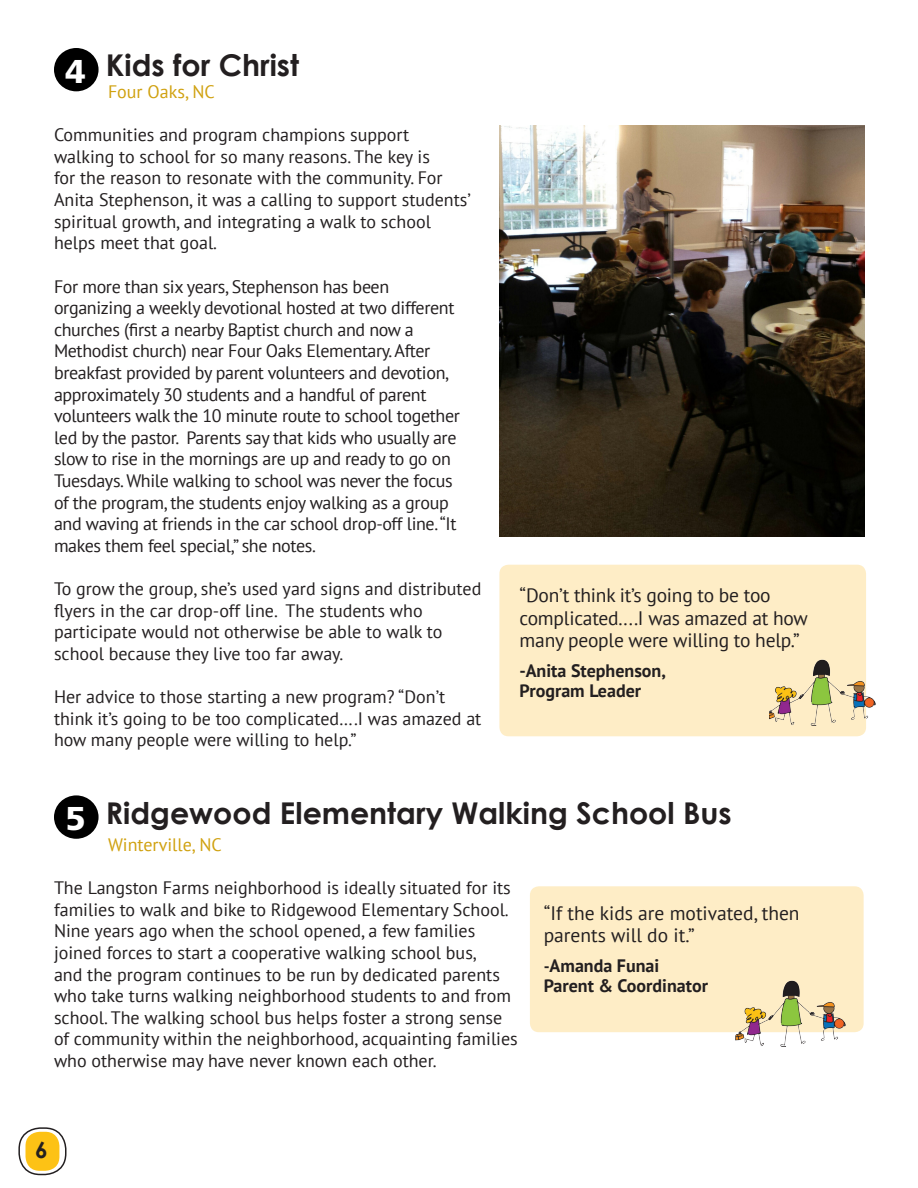
<style>
.page{position:relative;width:918px;height:1188px;background:#fff}
.page>*{position:absolute;margin:0;border:0;box-sizing:border-box;transform-origin:0 0}
.t1{font:900 33px "Frutiger";color:#fff}
.t2{font:700 30px "Century Gothic";color:#231f20}
.t3{font:700 22.5px "Century Gothic";color:#231f20}
.t4{font:19.5px/22.5px "PT Sans";letter-spacing:-.01em;color:#231f20}
.t5{font:18px/21.6px "PT Sans";color:#231f20}
.t6{font:18px/21.6px "PT Sans";letter-spacing:-.02em;color:#231f20}
.t7{font:700 18px/19.5px "PT Sans";color:#231f20}
.t8{font:18px "PT Sans";color:#d0a10f}
.s1{font-size:16.5px}
</style>
<div class="page">
<div style="left:23px;top:1130px;width:39px;height:43px;background:#fdc215;border-radius:17px"></div>
<div style="left:21px;top:1127px;width:43px;height:48px;border:4px solid #fff;border-radius:17px"></div>
<div style="left:18px;top:1127px;width:49px;height:48px;border:2px solid #231f20;border-radius:21px"></div>
<div style="left:530px;top:886px;width:334px;height:146px;background:#feedc6;border-radius:9px"></div>
<div style="left:54px;top:48px;width:45px;height:43px;background:#000;border-radius:50%"></div>
<div style="left:54px;top:795px;width:45px;height:44px;background:#000;border-radius:50%"></div>
<img style="left:732px;top:980px;width:120px;height:66px">
<img style="left:499px;top:126px;width:365px;height:410px">
<div style="left:499px;top:565px;width:367px;height:171px;background:#feedc6;border-radius:9px"></div>
<img style="left:770px;top:659px;width:106px;height:66px">
<p class="t2" style="left:106px;top:43px;width:195px">Kids for Christ</p>
<p class="t8" style="left:108px;top:80px;width:108px">Four Oaks, NC</p>
<p class="t5" style="left:54px;top:124px;width:419px">Communities and program champions support walking to school for so many reasons. The key is<br>for the reason to resonate with the community. For Anita Stephenson, it was a calling to support students’ spiritual growth, and integrating a walk to school helps meet that goal.</p>
<p class="t6" style="left:54px;top:275px;width:407px">For more than six years, Stephenson has been organizing a weekly devotional hosted at two different churches (first a nearby Baptist church and now a Methodist church) near Four Oaks Elementary. After breakfast provided by parent volunteers and devotion, approximately 30 students and a handful of parent volunteers walk the 10 minute route to school together led by the pastor. Parents say that kids who usually are slow to rise in the mornings are up and ready to go on Tuesdays. While walking to school was never the focus of the program, the students enjoy walking as a group and waving at friends in the car school drop-off line. “It makes them feel special,” she notes.</p>
<p class="t5" style="left:54px;top:577px;width:429px">To grow the group, she’s used yard signs and distributed flyers in the car drop-off line. The students who participate would not otherwise be able to walk to</p>
<p class="t5" style="left:54px;top:642px;width:291px">school because they live too far away.</p>
<p class="t5" style="left:54px;top:685px;width:429px">Her advice to those starting a new program? “Don’t think it’s going to be too complicated….I was amazed at how many people were willing to help.”</p>
<p class="t1" style="left:66px;top:51px;width:22px">4</p>
<p class="t4" style="left:520px;top:584px;width:290px">“Don’t think it’s going to be too complicated....I was amazed at how many people were willing to help.”</p>
<p class="t7" style="left:520px;top:661px;width:148px">-Anita Stephenson,<br>Program Leader</p>
<p class="t2" style="left:106px;top:790px;width:627px">Ridgewood Elementary Walking School Bus</p>
<p class="t8" style="left:108px;top:833px;width:115px">Winterville, NC</p>
<p class="t5" style="left:54px;top:877px;width:465px">The Langston Farms neighborhood is ideally situated for its families to walk and bike to Ridgewood Elementary School.<br>Nine years ago when the school opened, a few families joined forces to start a cooperative walking school bus,<br>and the program continues to be run by dedicated parents who take turns walking neighborhood students to and from school. The walking school bus helps foster a strong sense of community within the neighborhood, acquainting families who otherwise may have never known each other.</p>
<p class="t1" style="left:66px;top:799px;width:22px">5</p>
<p class="t4" style="left:544px;top:901px;width:257px">“If the kids are motivated, then parents will do it.”</p>
<p class="t7" style="left:544px;top:956px;width:117px"><span class="s1">-</span>Amanda Funai</p>
<p class="t7" style="left:544px;top:976px;width:166px">Parent &amp; Coordinator</p>
<p class="t3" style="left:35px;top:1132px;width:14px">6</p>
</div>
